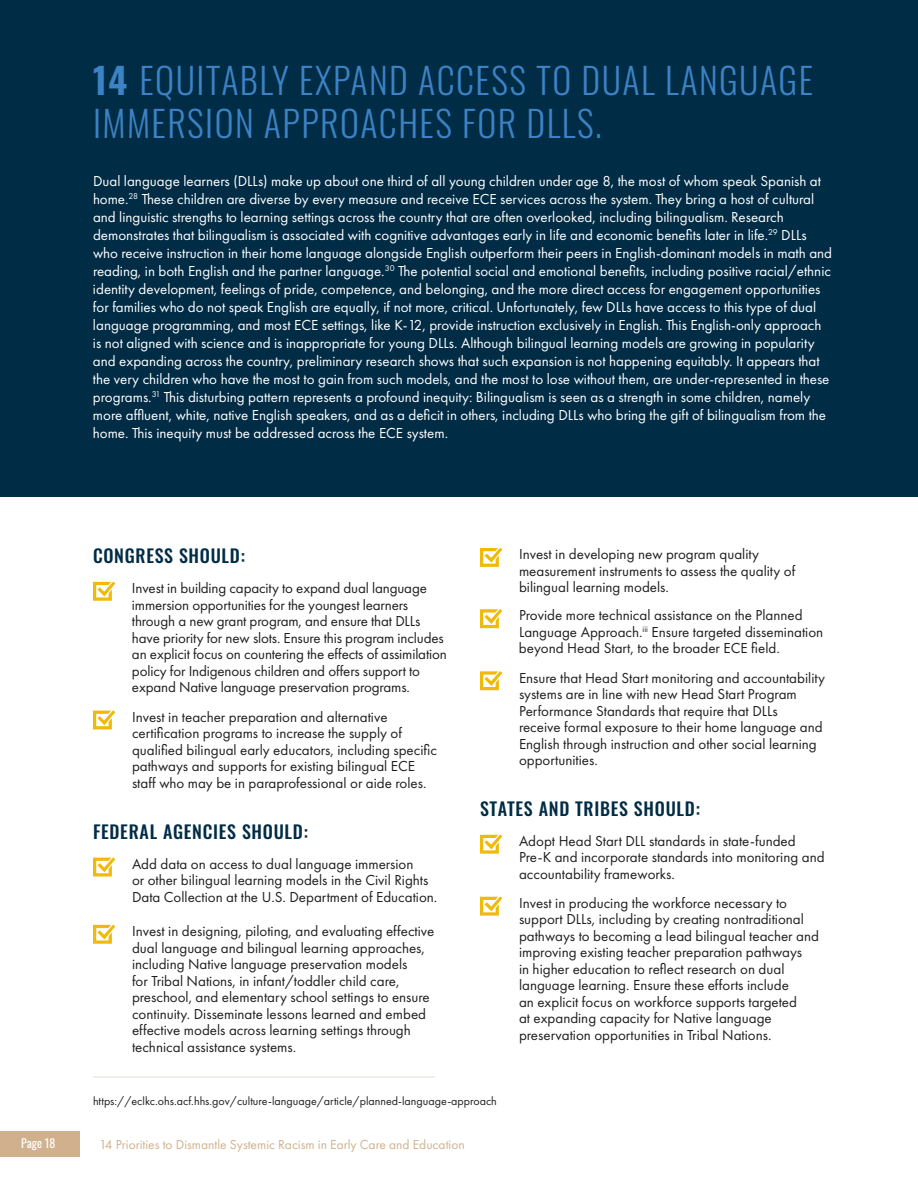
<style>
.page{position:relative;width:918px;height:1188px;background:#fff}
.page>*{position:absolute;margin:0;border:0;box-sizing:border-box;transform-origin:0 0}
.t1{font:300 36px/43.2px "Oswald";letter-spacing:.04em;color:#3c82c4}
.t2{font:500 18px "Oswald";letter-spacing:.04em;color:#002c45}
.t3{font:15px/16.5px "Futura PT";color:#1f1f1f}
.t4{font:15px/18px "Futura PT";color:#fff}
.t5{font:13.5px "Futura PT";color:#d1b18d}
.t6{font:12px "Futura PT";color:#1f1f1f}
.t7{font:12px "Oswald";color:#fff}
.s1{font-weight:700}
</style>
<div class="page">
<div style="left:0;top:0;width:918px;height:496px;background:#002c45"></div>
<div style="left:0;top:1131px;width:80px;height:25px;background:#d1b18d"></div>
<svg style="left:93px;top:582px;width:22px;height:19px"></svg>
<svg style="left:93px;top:710px;width:22px;height:19px"></svg>
<svg style="left:480px;top:834px;width:22px;height:20px"></svg>
<svg style="left:480px;top:896px;width:22px;height:20px"></svg>
<svg style="left:93px;top:857px;width:22px;height:20px"></svg>
<svg style="left:480px;top:548px;width:22px;height:19px"></svg>
<svg style="left:480px;top:609px;width:22px;height:19px"></svg>
<svg style="left:480px;top:671px;width:22px;height:19px"></svg>
<svg style="left:93px;top:925px;width:22px;height:19px"></svg>
<hr style="left:93px;top:1076px;width:342px;height:2px;background:#eaece7">
<h1 class="t1" style="left:93px;top:55px;width:722px"><span class="s1">14</span> EQUITABLY EXPAND ACCESS TO DUAL LANGUAGE<br>IMMERSION APPROACHES FOR DLLS.</h1>
<p class="t4" style="left:93px;top:172px;width:741px">Dual language learners (DLLs) make up about one third of all young children under age 8, the most of whom speak Spanish at home.<sup>28</sup> These children are diverse by every measure and receive ECE services across the system. They bring a host of cultural and linguistic strengths to learning settings across the country that are often overlooked, including bilingualism. Research demonstrates that bilingualism is associated with cognitive advantages early in life and economic benefits later in life.<sup>29</sup> DLLs who receive instruction in their home language alongside English outperform their peers in English-dominant models in math and reading, in both English and the partner language.<sup>30</sup> The potential social and emotional benefits, including positive racial/ethnic identity development, feelings of pride, competence, and belonging, and the more direct access for engagement opportunities for families who do not speak English are equally, if not more, critical. Unfortunately, few DLLs have access to this type of dual language programming, and most ECE settings, like K-12, provide instruction exclusively in English. This English-only approach is not aligned with science and is inappropriate for young DLLs. Although bilingual learning models are growing in popularity and expanding across the country, preliminary research shows that such expansion is not happening equitably. It appears that the very children who have the most to gain from such models, and the most to lose without them, are under-represented in these programs.<sup>31</sup> This disturbing pattern represents a profound inequity: Bilingualism is seen as a strength in some children, namely more affluent, white, native English speakers, and as a deficit in others, including DLLs who bring the gift of bilingualism from the home. This inequity must be addressed across the ECE system.</p>
<p class="t2" style="left:93px;top:546px;width:154px">CONGRESS SHOULD:</p>
<p class="t3" style="left:132px;top:580px;width:316px">Invest in building capacity to expand dual language immersion opportunities for the youngest learners through a new grant program, and ensure that DLLs have priority for new slots. Ensure this program includes an explicit focus on countering the effects of assimilation policy for Indigenous children and offers support to expand Native language preservation programs.</p>
<p class="t3" style="left:132px;top:708px;width:307px">Invest in teacher preparation and alternative certification programs to increase the supply of qualified bilingual early educators, including specific pathways and supports for existing bilingual ECE staff who may be in paraprofessional or aide roles.</p>
<p class="t2" style="left:93px;top:822px;width:217px">FEDERAL AGENCIES SHOULD:</p>
<p class="t3" style="left:132px;top:855px;width:307px">Add data on access to dual language immersion<br>or other bilingual learning models in the Civil Rights<br>Data Collection at the U.S. Department of Education.</p>
<p class="t3" style="left:132px;top:923px;width:304px">Invest in designing, piloting, and evaluating effective dual language and bilingual learning approaches, including Native language preservation models<br>for Tribal Nations, in infant/toddler child care, preschool, and elementary school settings to ensure continuity. Disseminate lessons learned and embed effective models across learning settings through technical assistance systems.</p>
<p class="t3" style="left:519px;top:546px;width:278px">Invest in developing new program quality measurement instruments to assess the quality of bilingual learning models.</p>
<p class="t3" style="left:519px;top:607px;width:306px">Provide more technical assistance on the Planned<br>Language Approach.<sup>iii</sup> Ensure targeted dissemination beyond Head Start, to the broader ECE field.</p>
<p class="t3" style="left:519px;top:669px;width:308px">Ensure that Head Start monitoring and accountability systems are in line with new Head Start Program Performance Standards that require that DLLs<br>receive formal exposure to their home language and English through instruction and other social learning opportunities.</p>
<p class="t2" style="left:480px;top:799px;width:221px">STATES AND TRIBES SHOULD:</p>
<p class="t3" style="left:519px;top:833px;width:307px">Adopt Head Start DLL standards in state-funded<br>Pre-K and incorporate standards into monitoring and accountability frameworks.</p>
<p class="t3" style="left:519px;top:895px;width:302px">Invest in producing the workforce necessary to support DLLs, including by creating nontraditional pathways to becoming a lead bilingual teacher and improving existing teacher preparation pathways<br>in higher education to reflect research on dual language learning. Ensure these efforts include<br>an explicit focus on workforce supports targeted<br>at expanding capacity for Native language preservation opportunities in Tribal Nations.</p>
<p class="t6" style="left:93px;top:1094px;width:405px">https://eclkc.ohs.acf.hhs.gov/culture-language/article/planned-language-approach</p>
<p class="t7" style="left:21px;top:1133px;width:36px">Page 18</p>
<p class="t5" style="left:99px;top:1136px;width:367px">14 Priorities to Dismantle Systemic Racism in Early Care and Education</p>
</div>
